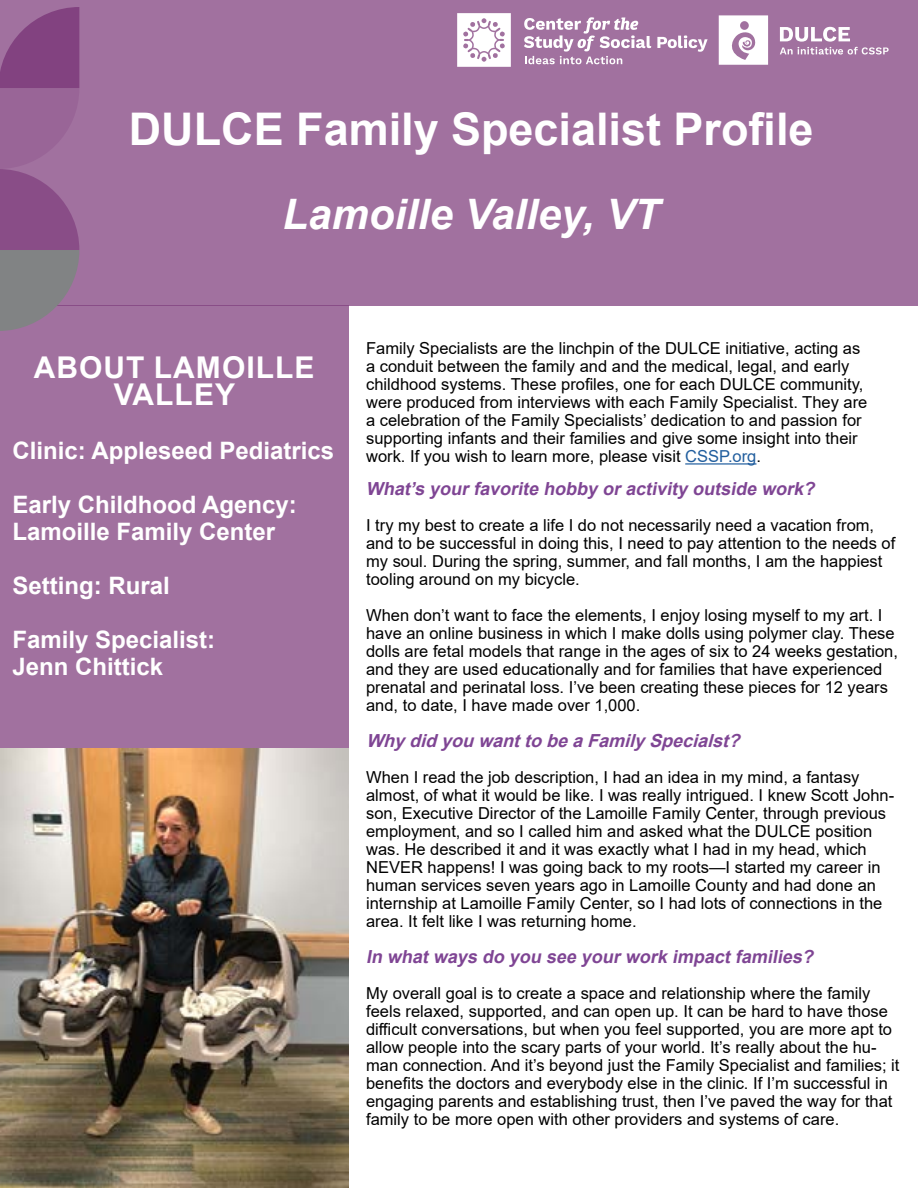
<style>
.page{position:relative;width:918px;height:1188px;background:#fff}
.page>*{position:absolute;margin:0;border:0;box-sizing:border-box;transform-origin:0 0}
.t1{font:700 45px "Arial";color:#fff}
.t2{font:italic 700 42px "Arial";color:#fff}
.t3{font:700 30px/27px "Arial";letter-spacing:.035em;color:#fff;text-align:center}
.t4{font:700 24px/27px "Arial";color:#fff}
.t5{font:italic 700 18px "Arial";color:#7f4594}
.t6{font:16.5px/18px "Arial";color:#000}
.s1{color:#215e9e}
</style>
<div class="page">
<div style="left:0;top:0;width:918px;height:305px;background:#a1719f"></div>
<div style="left:0;top:305px;width:349px;height:458px;background:#a1719f"></div>
<hr style="left:685px;top:463px;width:71px;height:2px;background:#215e9e">
<img style="left:0;top:749px;width:349px;height:439px">
<svg style="left:780px;top:27px;width:109px;height:28px"></svg>
<svg style="left:719px;top:15px;width:49px;height:50px;background:#eee6ee"></svg>
<svg style="left:0;top:7px;width:79px;height:324px"></svg>
<svg style="left:657px;top:35px;width:51px;height:17px"></svg>
<svg style="left:524px;top:17px;width:127px;height:47px"></svg>
<svg style="left:457px;top:13px;width:54px;height:54px;background:#f0e8ef"></svg>
<h1 class="t1" style="left:129px;top:97px;width:686px">DULCE Family Specialist Profile</h1>
<h2 class="t2" style="left:283px;top:186px;width:379px">Lamoille Valley, VT</h2>
<h3 class="t3" style="left:34px;top:355px;width:282px">ABOUT LAMOILLE<br>VALLEY</h3>
<h3 class="t4" style="left:12px;top:438px;width:323px">Clinic: Appleseed Pediatrics</h3>
<h3 class="t4" style="left:12px;top:492px;width:286px">Early Childhood Agency:<br>Lamoille Family Center</h3>
<h3 class="t4" style="left:12px;top:573px;width:159px">Setting: Rural</h3>
<h3 class="t4" style="left:12px;top:627px;width:204px">Family Specialist:<br>Jenn Chittick</h3>
<p class="t6" style="left:366px;top:339px;width:503px">Family Specialists are the linchpin of the DULCE initiative, acting as a conduit between the family and and the medical, legal, and early childhood systems. These profiles, one for each DULCE community, were produced from interviews with each Family Specialist. They are a celebration of the Family Specialists’ dedication to and passion for supporting infants and their families and give some insight into their work. If you wish to learn more, please visit <span class="s1">CSSP.org</span>.</p>
<p class="t5" style="left:366px;top:476px;width:454px">What’s yourfavorite hobby oractivity outside work?</p>
<p class="t6" style="left:366px;top:516px;width:531px">I try my best to create a life I do not necessarily need a vacation from, and to be successful in doing this, I need to pay attention to the needs of my soul. During the spring, summer, and fall months, I am the happiest tooling around on my bicycle.</p>
<p class="t6" style="left:366px;top:606px;width:533px">When don’t want to face the elements, I enjoy losing myself to my art. I have an online business in which I make dolls using polymer clay. These dolls are fetal models that range in the ages of six to 24 weeks gestation, and they are used educationally and for families that have experienced prenatal and perinatal loss. I’ve been creating these pieces for 12 years and, to date, I have made over 1,000.</p>
<p class="t5" style="left:366px;top:728px;width:382px">WhydidyouwanttobeaFamilySpecialst?</p>
<p class="t6" style="left:366px;top:768px;width:530px">When I read the job description, I had an idea in my mind, a fantasy almost, of what it would be like. I was really intrigued. I knew Scott John&shy;son, Executive Director of the Lamoille Family Center, through previous employment, and so I called him and asked what the DULCE position was. He described it and it was exactly what I had in my head, which NEVER happens! I was going back to my roots—I started my career in human services seven years ago in Lamoille County and had done an internship at Lamoille Family Center, so I had lots of connections in the area. It felt like I was returning home.</p>
<p class="t5" style="left:366px;top:944px;width:453px">In whatways do you see yourwork impactfamilies?</p>
<p class="t6" style="left:366px;top:984px;width:535px">My overall goal is to create a space and relationship where the family feels relaxed, supported, and can open up. It can be hard to have those difficult conversations, but when you feel supported, you are more apt to allow people into the scary parts of your world. It’s really about the hu&shy;man connection. And it’s beyond just the Family Specialist and families; it benefits the doctors and everybody else in the clinic. If I’m successful in engaging parents and establishing trust, then I’ve paved the way for that family to be more open with other providers and systems of care.</p>
</div>
